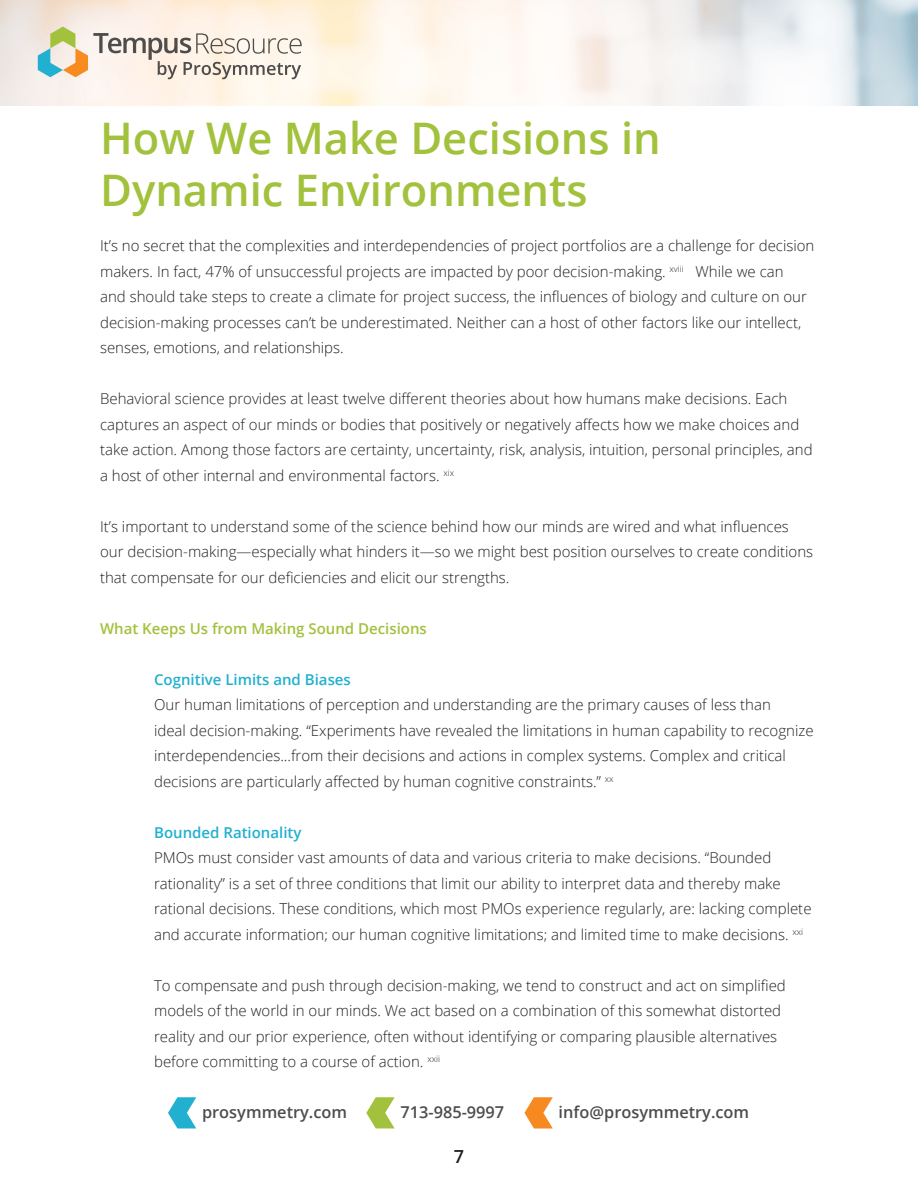
<style>
.page{position:relative;width:918px;height:1188px;background:#fff}
.page>*{position:absolute;margin:0;border:0;box-sizing:border-box;transform-origin:0 0}
.t1{font:600 43.5px/52.2px "Open Sans";color:#a2c13c}
.t2{font:600 18px "Open Sans";color:#231f20}
.t3{font:600 16.35px "Open Sans";color:#4e4d4c}
.t4{font:300 15px/25.5px "Open Sans";color:#231f20}
.t5{font:600 15px "Open Sans";color:#a2c13c}
.s1{font-weight:600;color:#21b0cf}
</style>
<div class="page">
<svg style="left:168px;top:1097px;width:28px;height:31px"></svg>
<svg style="left:366px;top:1097px;width:29px;height:31px"></svg>
<svg style="left:524px;top:1097px;width:29px;height:31px"></svg>
<svg style="left:38px;top:27px;width:264px;height:52px;background:#dcd6c8"></svg>
<p class="t1" style="left:100px;top:111px;width:562px">How We Make Decisions in<br>Dynamic Environments</p>
<p class="t4" style="left:100px;top:233px;width:716px">It’s no secret that the complexities and interdependencies of project portfolios are a challenge for decision makers. In fact, 47% of unsuccessful projects are impacted by poor decision-making. <sup>xviii</sup> While we can<br>and should take steps to create a climate for project success, the influences of biology and culture on our decision-making processes can’t be underestimated. Neither can a host of other factors like our intellect, senses, emotions, and relationships.</p>
<p class="t4" style="left:100px;top:386px;width:714px">Behavioral science provides at least twelve different theories about how humans make decisions. Each captures an aspect of our minds or bodies that positively or negatively affects how we make choices and take action. Among those factors are certainty, uncertainty, risk, analysis, intuition, personal principles, and a host of other internal and environmental factors. <sup>xix</sup></p>
<p class="t4" style="left:100px;top:513px;width:715px">It’s important to understand some of the science behind how our minds are wired and what influences our decision-making—especially what hinders it—so we might best position ourselves to create conditions that compensate for our deficiencies and elicit our strengths.</p>
<p class="t5" style="left:100px;top:618px;width:328px">What Keeps Us from Making Sound Decisions</p>
<p class="t4" style="left:154px;top:666px;width:661px"><span class="s1">Cognitive Limits and Biases<br></span>Our human limitations of perception and understanding are the primary causes of less than<br>ideal decision-making. “Experiments have revealed the limitations in human capability to recognize</p>
<p class="t4" style="left:154px;top:743px;width:633px">interdependencies...from their decisions and actions in complex systems. Complex and critical decisions are particularly affected by human cognitive constraints.” <sup>xx</sup></p>
<p class="t4" style="left:154px;top:819px;width:659px"><span class="s1">Bounded Rationality<br></span>PMOs must consider vast amounts of data and various criteria to make decisions. “Bounded rationality” is a set of three conditions that limit our ability to interpret data and thereby make rational decisions. These conditions, which most PMOs experience regularly, are: lacking complete and accurate information; our human cognitive limitations; and limited time to make decisions. <sup>xxi</sup></p>
<p class="t4" style="left:154px;top:972px;width:633px">To compensate and push through decision-making, we tend to construct and act on simplified models of the world in our minds. We act based on a combination of this somewhat distorted reality and our prior experience, often without identifying or comparing plausible alternatives before committing to a course of action. <sup>xxii</sup></p>
<p class="t3" style="left:202px;top:1101px;width:147px">prosymmetry.com</p>
<p class="t3" style="left:400px;top:1101px;width:105px">713-985-9997</p>
<p class="t3" style="left:559px;top:1101px;width:192px">info@prosymmetry.com</p>
<p class="t2" style="left:454px;top:1144px;width:12px">7</p>
</div>
